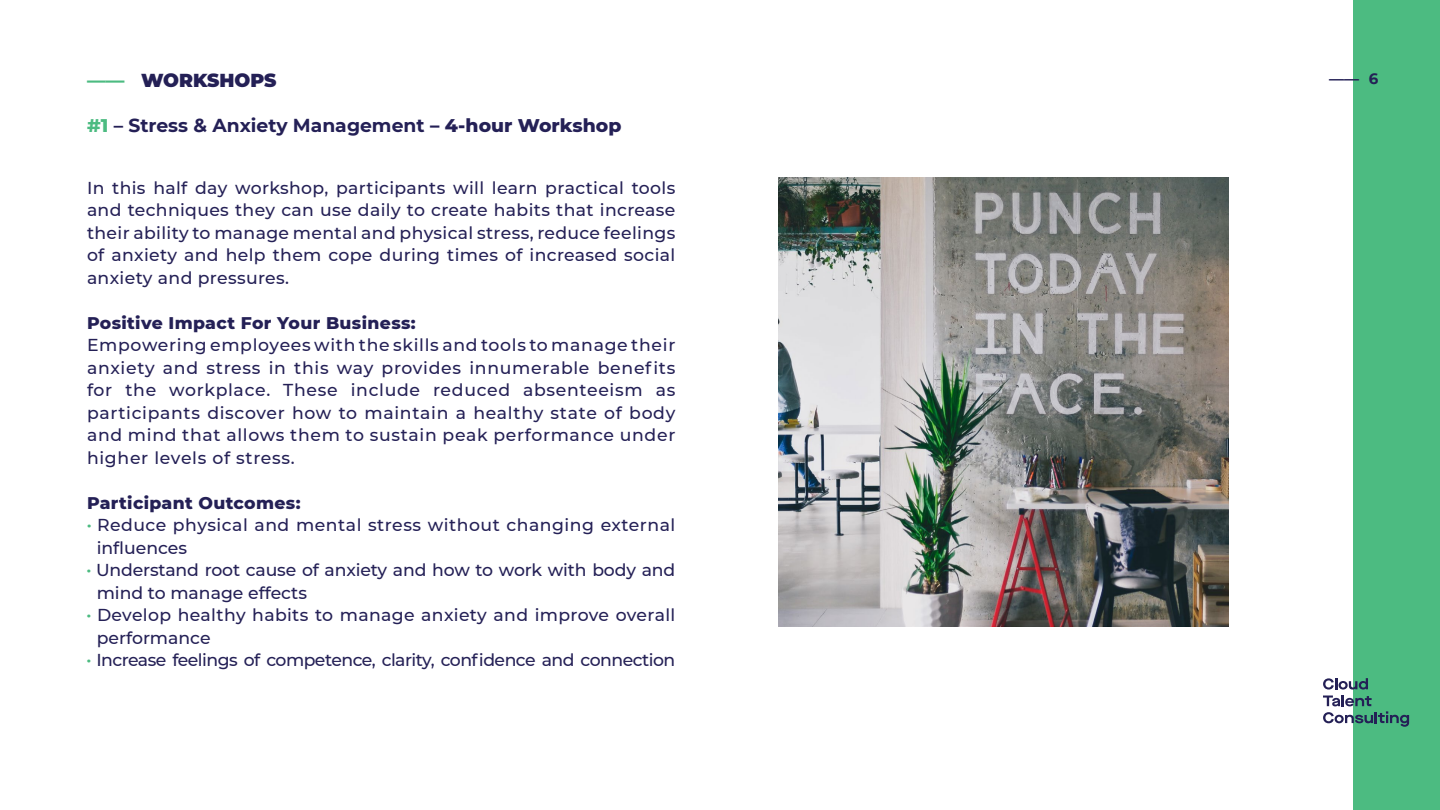
<style>
.page{position:relative;width:1440px;height:810px;background:#fff}
.page>*{position:absolute;margin:0;border:0;box-sizing:border-box;transform-origin:0 0}
.t1{font:700 18.75px "Montserrat";color:#242056}
.t2{font:900 18.75px "Montserrat";color:#242056}
.t3{font:500 17.25px/22.5px "Montserrat";letter-spacing:.02em;color:#242056;text-align:justify}
.t4{font:500 17.25px "Montserrat";letter-spacing:-.03em;color:#242056}
.t5{font:500 17.25px "Montserrat";letter-spacing:-.01em;color:#242056}
.t6{font:800 17.25px "Montserrat";letter-spacing:.02em;color:#242056}
.t7{font:500 17.25px "Montserrat";color:#242056}
.t8{font:700 15px "Montserrat";color:#242056}
.s1{font-weight:800;color:#4cbb81}
.s2{font-weight:800}
</style>
<div class="page">
<div style="left:1353px;top:0;width:87px;height:810px;background:#4cbb81"></div>
<svg style="left:1323px;top:678px;width:86px;height:49px"></svg>
<img style="left:778px;top:177px;width:450px;height:450px">
<p class="t2" style="left:87px;top:66px;width:191px"><span class="s1">——</span> WORKSHOPS</p>
<p class="t1" style="left:87px;top:112px;width:536px"><span class="s1">#1</span> – Stress &amp; Anxiety Management <span class="s2">– 4-hour Workshop</span></p>
<p class="t3" style="left:87px;top:176px;width:590px">In this half day workshop, participants will learn practical tools and techniques they can use daily to create habits that increase their ability to manage mental and physical stress, reduce feelings of anxiety and help them cope during times of increased social anxiety and pressures.</p>
<p class="t6" style="left:87px;top:310px;width:330px">Positive Impact For Your Business:</p>
<p class="t3" style="left:87px;top:333px;width:590px">Empowering employees with the skills and tools to manage their anxiety and stress in this way provides innumerable benefits for the workplace. These include reduced absenteeism as participants discover how to maintain a healthy state of body and mind that allows them to sustain peak performance under higher levels of stress.</p>
<p class="t6" style="left:87px;top:490px;width:215px">Participant Outcomes:</p>
<p class="t3" style="left:87px;top:513px;width:590px"><span class="s1">·</span> Reduce physical and mental stress without changing external</p>
<p class="t7" style="left:97px;top:535px;width:92px">influences</p>
<p class="t5" style="left:87px;top:558px;width:590px"><span class="s1">·</span> Understand root cause of anxiety and how to work with body and</p>
<p class="t7" style="left:97px;top:580px;width:212px">mind to manage effects</p>
<p class="t3" style="left:87px;top:603px;width:590px"><span class="s1">·</span> Develop healthy habits to manage anxiety and improve overall</p>
<p class="t7" style="left:97px;top:625px;width:115px">performance</p>
<p class="t4" style="left:87px;top:648px;width:590px"><span class="s1">·</span> Increase feelings of competence, clarity, confidence and connection</p>
<p class="t8" style="left:1329px;top:67px;width:51px">—— 6</p>
</div>
